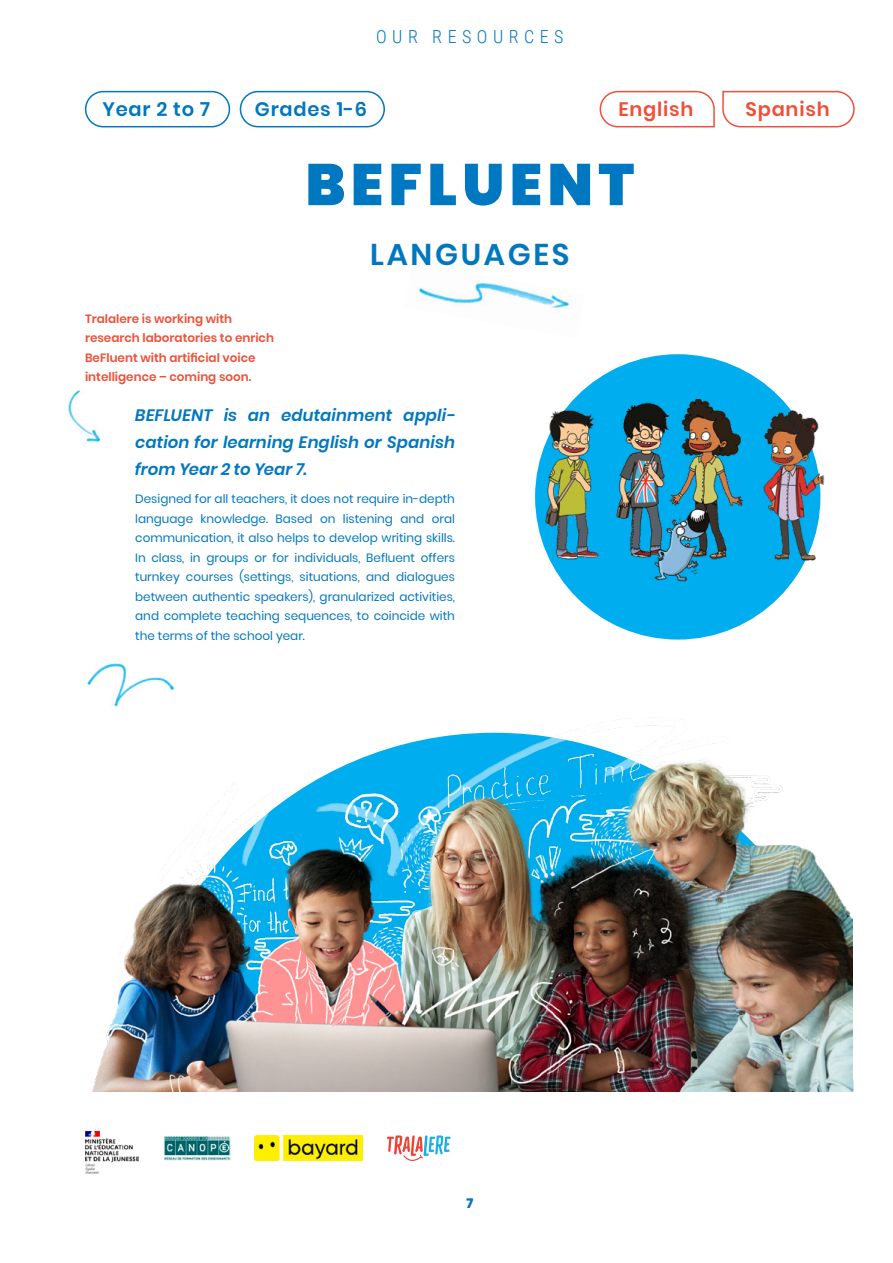
<style>
.page{position:relative;width:893px;height:1263px;background:#fff}
.page>*{position:absolute;margin:0;border:0;box-sizing:border-box;transform-origin:0 0}
.t1{font:900 58.5px "Poppins";letter-spacing:.09em;color:#0077c1}
.t2{font:600 30px "Poppins";letter-spacing:.09em;color:#0077c1}
.t3{font:600 19.5px "Poppins";letter-spacing:.04em;color:#0077c1}
.t4{font:600 19.5px "Poppins";letter-spacing:.04em;color:#f05039}
.t5{font:300 18px "Roboto Condensed";letter-spacing:.305em;color:#0077c1}
.t6{font:italic 600 16.5px/27px "Poppins";letter-spacing:.005em;color:#0077c1;text-align:justify}
.t7{font:800 13.5px "Poppins";color:#0077c1}
.t8{font:12px/19.5px "Poppins";color:#0077c1;text-align:justify}
.t9{font:600 12px/19.5px "Poppins";color:#f05039}
</style>
<div class="page">
<img style="left:68px;top:390px;width:33px;height:52px">
<img style="left:87px;top:663px;width:88px;height:44px">
<img style="left:419px;top:282px;width:151px;height:27px">
<img style="left:92px;top:719px;width:761px;height:373px">
<div style="left:535px;top:354px;width:285px;height:285px;background:#00aeef;border-radius:50%"></div>
<img style="left:254px;top:1135px;width:109px;height:26px">
<svg style="left:387px;top:1135px;width:64px;height:26px"></svg>
<img style="left:164px;top:1136px;width:66px;height:25px">
<img style="left:85px;top:1131px;width:54px;height:43px">
<div style="left:85px;top:91px;width:145px;height:36px;border:2px solid #0077c1;border-radius:18px"></div>
<div style="left:240px;top:91px;width:145px;height:36px;border:2px solid #0077c1;border-radius:18px"></div>
<svg style="left:599px;top:90px;width:256px;height:38px"></svg>
<img style="left:538px;top:399px;width:287px;height:186px">
<h3 class="t5" style="left:376px;top:24px;width:189px">OUR RESOURCES</h3>
<h3 class="t3" style="left:102px;top:98px;width:109px">Year 2 to 7</h3>
<h3 class="t3" style="left:255px;top:98px;width:114px">Grades 1-6</h3>
<h3 class="t4" style="left:618px;top:98px;width:76px">English</h3>
<h3 class="t4" style="left:745px;top:98px;width:86px">Spanish</h3>
<p class="t9" style="left:85px;top:309px;width:190px">Tralalere is working with research laboratories to enrich<br>BeFluent with artificial voice intelligence – coming soon.</p>
<h1 class="t1" style="left:305px;top:151px;width:330px">BEFLUENT</h1>
<h2 class="t2" style="left:370px;top:237px;width:201px">LANGUAGES</h2>
<h3 class="t6" style="left:135px;top:402px;width:321px">BEFLUENT is an edutainment appli&shy;cation for learning English or Spanish from Year 2 to Year 7.</h3>
<p class="t8" style="left:135px;top:489px;width:321px">Designed for all teachers, it does not require in-depth language knowledge. Based on listening and oral communication, it also helps to develop writing skills.<br>In class, in groups or for individuals, Befluent offers turnkey courses (settings, situations, and dialogues between authentic speakers), granularized activities, and complete teaching sequences, to coincide with the terms of the school year.</p>
<p class="t7" style="left:466px;top:1195px;width:8px">7</p>
</div>
